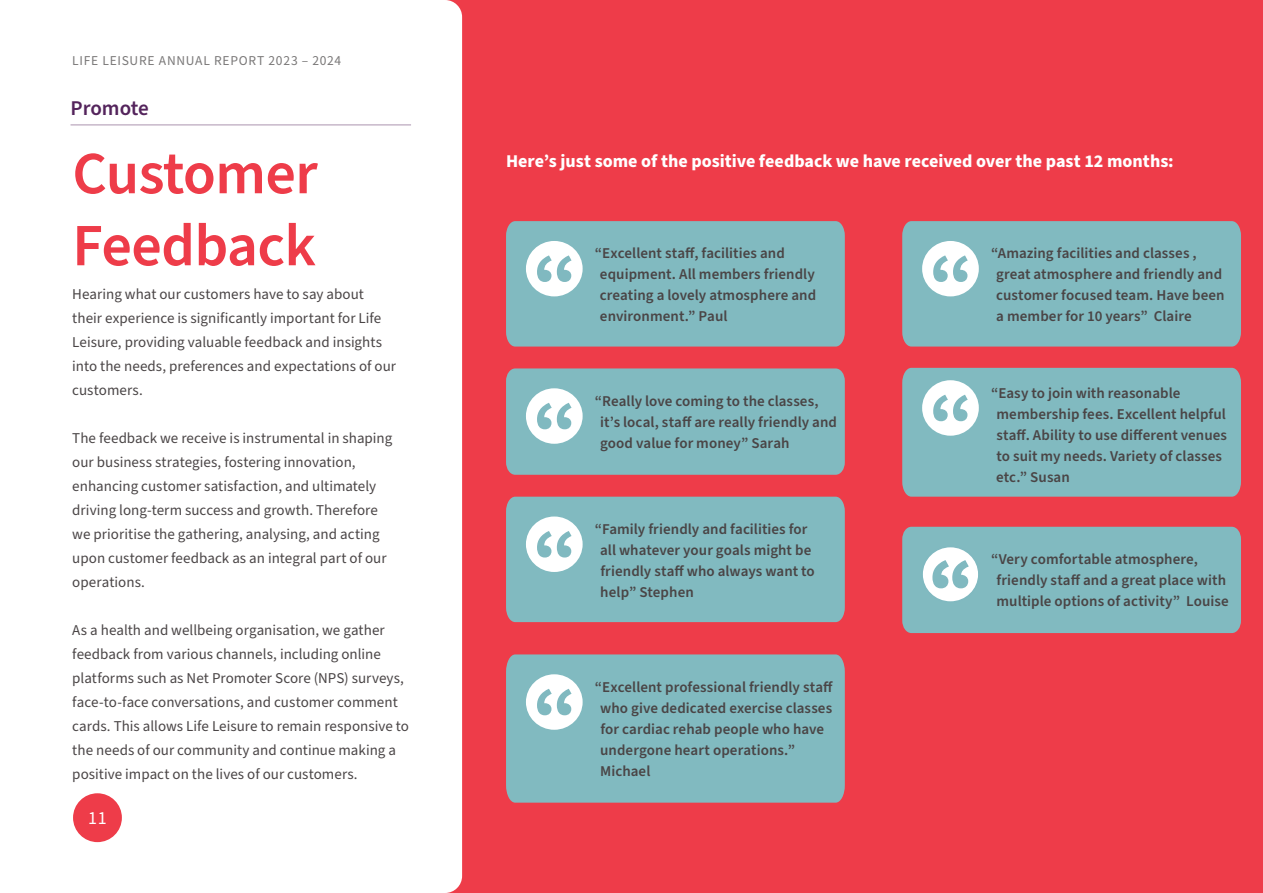
<style>
.page{position:relative;width:1263px;height:893px;background:#fff}
.page>*{position:absolute;margin:0;border:0;box-sizing:border-box;transform-origin:0 0}
.t1{font:600 60px/72px "Source Sans Pro";letter-spacing:-.01em;color:#ee3c49}
.t2{font:600 21px "Source Sans Pro";letter-spacing:-.005em;color:#54245c}
.t3{font:700 18px "Source Sans Pro";color:#fff}
.t4{font:18px "Source Sans Pro";color:#fff}
.t5{font:15px/24px "Source Sans Pro";color:#4a4546}
.t6{font:600 15px/21px "Source Sans Pro";letter-spacing:.005em;color:#4a4546}
.t7{font:13.5px "Source Sans Pro";letter-spacing:.055em;color:#7a7878}
</style>
<div class="page">
<div style="left:411px;top:0;width:852px;height:893px;background:#ee3c49"></div>
<svg style="left:70px;top:0;width:392px;height:893px"></svg>
<div style="left:73px;top:793px;width:49px;height:49px;background:#ee3c49;border-radius:50%"></div>
<svg style="left:506px;top:368px;width:339px;height:107px;background:#88bcc2"></svg>
<div style="left:506px;top:497px;width:339px;height:125px;background:#81bac0"></div>
<div style="left:902px;top:221px;width:339px;height:126px;background:#81bac0"></div>
<div style="left:902px;top:368px;width:339px;height:129px;background:#81bac0"></div>
<div style="left:902px;top:527px;width:339px;height:106px;background:#81bac0"></div>
<div style="left:506px;top:221px;width:339px;height:126px;background:#81bac0"></div>
<div style="left:506px;top:654px;width:339px;height:149px;background:#81bac0"></div>
<div style="left:526px;top:674px;width:57px;height:56px;background:#fff;border-radius:50%"></div>
<svg style="left:537px;top:689px;width:34px;height:26px"></svg>
<hr style="left:71px;top:125px;width:340px;height:1px;background:#54245c">
<p class="t7" style="left:72px;top:51px;width:270px">LIFE LEISURE ANNUAL REPORT 2023 – 2024</p>
<h2 class="t2" style="left:71px;top:94px;width:80px">Promote</h2>
<h1 class="t1" style="left:72px;top:139px;width:247px">Customer<br>Feedback</h1>
<p class="t5" style="left:72px;top:283px;width:325px">Hearing what our customers have to say about their experience is significantly important for Life Leisure, providing valuable feedback and insights into the needs, preferences and expectations of our customers.</p>
<p class="t5" style="left:72px;top:427px;width:322px">The feedback we receive is instrumental in shaping our business strategies, fostering innovation, enhancing customer satisfaction, and ultimately driving long-term success and growth. Therefore we prioritise the gathering, analysing, and acting upon customer feedback as an integral part of our operations.</p>
<p class="t5" style="left:72px;top:619px;width:338px">As a health and wellbeing organisation, we gather feedback from various channels, including online platforms such as Net Promoter Score (NPS) surveys, face-to-face conversations, and customer comment cards. This allows Life Leisure to remain responsive to the needs of our community and continue making a positive impact on the lives of our customers.</p>
<p class="t4" style="left:88px;top:806px;width:20px">11</p>
<p class="t3" style="left:506px;top:149px;width:669px">Here’s just some of the positive feedback we have received over the past 12 months:</p>
<p class="t6" style="left:600px;top:243px;width:218px;text-indent:-5px">“Excellent staff, facilities and equipment. All members friendly creating a lovely atmosphere and environment.” Paul</p>
<p class="t6" style="left:600px;top:391px;width:239px;text-indent:-5px">“Really love coming to the classes, it’s local, staff are really friendly and good value for money” Sarah</p>
<p class="t6" style="left:600px;top:519px;width:216px;text-indent:-5px">“Family friendly and facilities for all whatever your goals might be friendly staff who always want to help” Stephen</p>
<p class="t6" style="left:600px;top:677px;width:234px;text-indent:-5px">“Excellent professional friendly staff who give dedicated exercise classes for cardiac rehab people who have undergone heart operations.”<br>Michael</p>
<p class="t6" style="left:996px;top:243px;width:230px;text-indent:-5px">“Amazing facilities and classes , great atmosphere and friendly and customer focused team. Have been a member for 10 years” Claire</p>
<p class="t6" style="left:996px;top:383px;width:232px;text-indent:-5px">“Easy to join with reasonable membership fees. Excellent helpful staff. Ability to use different venues to suit my needs. Variety of classes etc.” Susan</p>
<p class="t6" style="left:996px;top:549px;width:234px;text-indent:-5px">“Very comfortable atmosphere, friendly staff and a great place with multiple options of activity” Louise</p>
</div>
